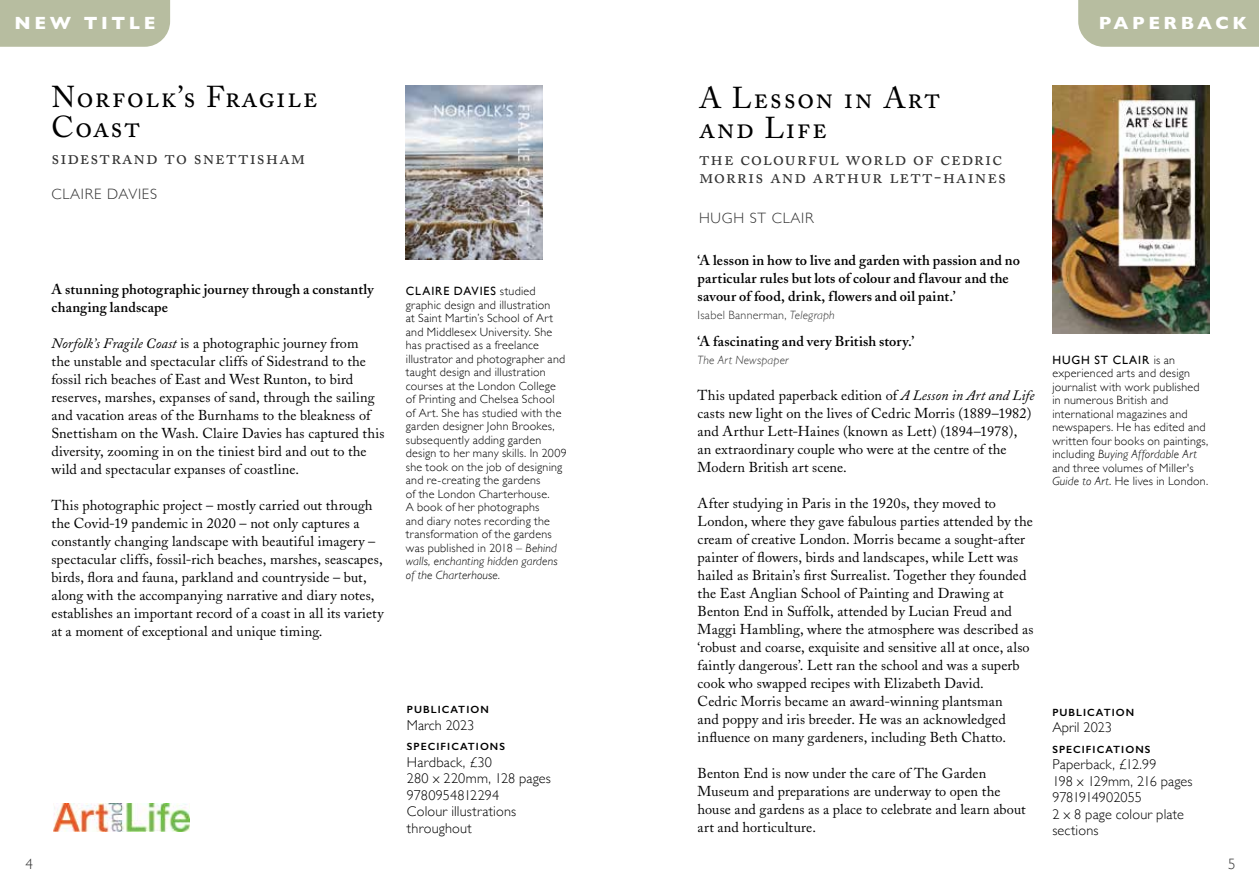
<style>
.page{position:relative;width:1259px;height:893px;background:#fff}
.page>*{position:absolute;margin:0;border:0;box-sizing:border-box;transform-origin:0 0}
.t1{font:30px/30px "Adobe Caslon Regular SC";letter-spacing:.05em;color:#000}
.t2{font:19.5px/18px "Adobe Caslon Regular SC";letter-spacing:.05em;color:#333}
.t3{font:700 18px "Gill Sans";letter-spacing:.2em;color:#fff}
.t4{font:300 15px "Gill Sans";letter-spacing:.05em;color:#333}
.t5{font:14.25px/18px "Adobe Caslon";letter-spacing:.01em;color:#000}
.t6{font:600 14.25px/18px "Adobe Caslon";letter-spacing:.01em;color:#000}
.t7{font:300 14.25px/16.5px "Gill Sans";letter-spacing:.01em;color:#000}
.t8{font:300 12px/13.5px "Gill Sans";letter-spacing:.02em;color:#000}
.t9{font:300 12px "Gill Sans";letter-spacing:.025em;color:#333}
.t10{font:italic 300 12px "Gill Sans";letter-spacing:.015em;color:#333}
.t11{font:600 10.5px "Gill Sans";letter-spacing:.1em;color:#000}
.s1{font-style:italic}
.s2{font-weight:400}
</style>
<div class="page">
<div style="left:1078px;top:0;width:181px;height:47px;background:#b7bda0"></div>
<div style="left:0;top:0;width:170px;height:47px;background:#b7bda0"></div>
<img style="left:406px;top:85px;width:136px;height:175px">
<img style="left:1052px;top:85px;width:157px;height:248px">
<img style="left:53px;top:803px;width:136px;height:29px">
<p class="t3" style="left:15px;top:9px;width:142px">NEW TITLE</p>
<p class="t3" style="left:1099px;top:9px;width:150px">PAPERBACK</p>
<h1 class="t1" style="left:51px;top:82px;width:267px">Norfolk’s Fragile<br>Coast</h1>
<h2 class="t2" style="left:51px;top:148px;width:255px">sidestrand to snettisham</h2>
<p class="t4" style="left:51px;top:183px;width:107px">CLAIRE DAVIES</p>
<p class="t6" style="left:51px;top:280px;width:324px">A stunning photographic journey through a constantly changing landscape</p>
<p class="t5" style="left:51px;top:334px;width:334px"><span class="s1">Norfolk’s Fragile Coast</span> is a photographic journey from<br>the unstable and spectacular cliffs of Sidestrand to the fossil rich beaches of East and West Runton, to bird reserves, marshes, expanses of sand, through the sailing and vacation areas of the Burnhams to the bleakness of Snettisham on the Wash. Claire Davies has captured this diversity, zooming in on the tiniest bird and out to the wild and spectacular expanses of coastline.</p>
<p class="t5" style="left:51px;top:496px;width:334px">This photographic project – mostly carried out through the Covid-19 pandemic in 2020 – not only captures a constantly changing landscape with beautiful imagery – spectacular cliffs, fossil-rich beaches, marshes, seascapes, birds, flora and fauna, parkland and countryside – but, along with the accompanying narrative and diary notes, establishes an important record of a coast in all its variety at a moment of exceptional and unique timing.</p>
<p class="t8" style="left:406px;top:284px;width:162px"><span class="s2">CLAIRE DAVIES</span> studied graphic design and illustration<br>at Saint Martin’s School of Art and Middlesex University. She has practised as a freelance illustrator and photographer and taught design and illustration courses at the London College of Printing and Chelsea School of Art. She has studied with the garden designer John Brookes, subsequently adding garden design to her many skills. In 2009 she took on the job of designing and re-creating the gardens<br>of the London Charterhouse.<br>A book of her photographs<br>and diary notes recording the transformation of the gardens was published in 2018 – <span class="s1">Behind walls, enchanting hidden gardens of the Charterhouse.</span></p>
<p class="t11" style="left:407px;top:703px;width:83px">PUBLICATION</p>
<p class="t7" style="left:407px;top:716px;width:69px">March 2023</p>
<p class="t11" style="left:407px;top:740px;width:100px">SPECIFICATIONS</p>
<p class="t7" style="left:407px;top:753px;width:145px">Hardback, £30<br>280 x 220mm, 128 pages<br>9780954812294<br>Colour illustrations throughout</p>
<h1 class="t1" style="left:699px;top:83px;width:243px">A Lesson in Art and Life</h1>
<h2 class="t2" style="left:699px;top:149px;width:309px">the colourful world of cedric morris and arthur lett-haines</h2>
<p class="t4" style="left:699px;top:206px;width:116px">HUGH ST CLAIR</p>
<p class="t6" style="left:697px;top:251px;width:324px">‘A lesson in how to live and garden with passion and no particular rules but lots of colour and flavour and the savour of food, drink, flowers and oil paint.’</p>
<p class="t9" style="left:697px;top:305px;width:139px">Isabel Bannerman, <span class="s1">Telegraph</span></p>
<p class="t6" style="left:697px;top:332px;width:218px">‘A fascinating and very British story.’</p>
<p class="t10" style="left:697px;top:353px;width:92px">The Art Newspaper</p>
<p class="t5" style="left:697px;top:387px;width:338px">This updated paperback edition of <span class="s1">A Lesson in Art and Life </span>casts new light on the lives of Cedric Morris (1889–1982) and Arthur Lett-Haines (known as Lett) (1894–1978), an extraordinary couple who were at the centre of the Modern British art scene.</p>
<p class="t5" style="left:697px;top:495px;width:337px">After studying in Paris in the 1920s, they moved to London, where they gave fabulous parties attended by the cream of creative London. Morris became a sought-after painter of flowers, birds and landscapes, while Lett was hailed as Britain’s first Surrealist. Together they founded the East Anglian School of Painting and Drawing at Benton End in Suffolk, attended by Lucian Freud and Maggi Hambling, where the atmosphere was described as ‘robust and coarse, exquisite and sensitive all at once, also faintly dangerous’. Lett ran the school and was a superb cook who swapped recipes with Elizabeth David.<br>Cedric Morris became an award-winning plantsman<br>and poppy and iris breeder. He was an acknowledged influence on many gardeners, including Beth Chatto.</p>
<p class="t5" style="left:697px;top:765px;width:330px">Benton End is now under the care of The Garden Museum and preparations are underway to open the house and gardens as a place to celebrate and learn about art and horticulture.</p>
<p class="t8" style="left:1052px;top:352px;width:157px"><span class="s2">HUGH ST CLAIR</span> is an experienced arts and design journalist with work published in numerous British and international magazines and newspapers. He has edited and written four books on paintings, including <span class="s1">Buying Affordable Art </span>and three volumes of Miller's<br><span class="s1">Guide to Art</span>. He lives in London.</p>
<p class="t11" style="left:1052px;top:706px;width:83px">PUBLICATION</p>
<p class="t7" style="left:1052px;top:718px;width:61px">April 2023</p>
<p class="t11" style="left:1052px;top:743px;width:100px">SPECIFICATIONS</p>
<p class="t7" style="left:1052px;top:756px;width:142px">Paperback, £12.99<br>198 x 129mm, 216 pages<br>9781914902055<br>2 x 8 page colour plate sections</p>
<p class="t4" style="left:26px;top:853px;width:9px">4</p>
<p class="t4" style="left:1228px;top:853px;width:9px">5</p>
</div>
